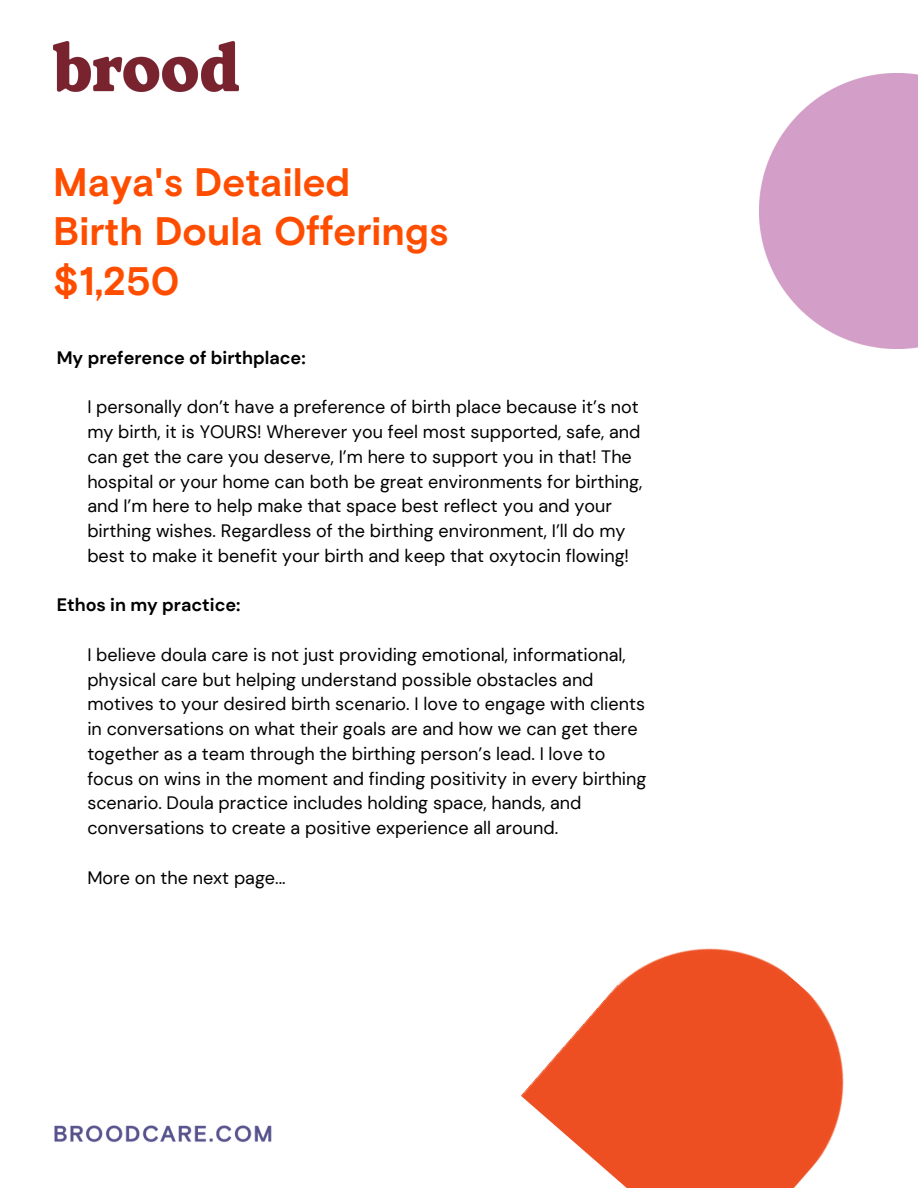
<style>
.page{position:relative;width:918px;height:1188px;background:#fff}
.page>*{position:absolute;margin:0;border:0;box-sizing:border-box;transform-origin:0 0}
.t1{font:700 39.75px "Basis Grotesque";color:#ff4d00}
.t2{font:18px/24.8px "DM Sans";color:#000}
.t3{font:700 18px "DM Sans";color:#000}
</style>
<div class="page">
<img style="left:53px;top:42px;width:186px;height:49px">
<img style="left:521px;top:948px;width:323px;height:240px">
<img style="left:760px;top:74px;width:158px;height:274px">
<img style="left:54px;top:1125px;width:218px;height:18px">
<p class="t1" style="left:53px;top:159px;width:299px">Maya's Detailed</p>
<p class="t1" style="left:53px;top:208px;width:397px">Birth Doula Offerings</p>
<p class="t1" style="left:53px;top:258px;width:128px">$1,250</p>
<p class="t3" style="left:57px;top:346px;width:251px">My preference of birthplace:</p>
<p class="t2" style="left:87px;top:395px;width:557px">I personally don’t have a preference of birth place because it’s not my birth, it is YOURS! Wherever you feel most supported, safe, and can get the care you deserve, I’m here to support you in that! The hospital or your home can both be great environments for birthing, and I’m here to help make that space best reflect you and your birthing wishes. Regardless of the birthing environment, I’ll do my best to make it benefit your birth and keep that oxytocin flowing!</p>
<p class="t3" style="left:57px;top:594px;width:185px">Ethos in my practice:</p>
<p class="t2" style="left:87px;top:642px;width:561px">I believe doula care is not just providing emotional, informational, physical care but helping understand possible obstacles and motives to your desired birth scenario. I love to engage with clients in conversations on what their goals are and how we can get there together as a team through the birthing person’s lead. I love to focus on wins in the moment and finding positivity in every birthing scenario. Doula practice includes holding space, hands, and conversations to create a positive experience all around.</p>
<p class="t2" style="left:87px;top:865px;width:200px">More on the next page...</p>
</div>
